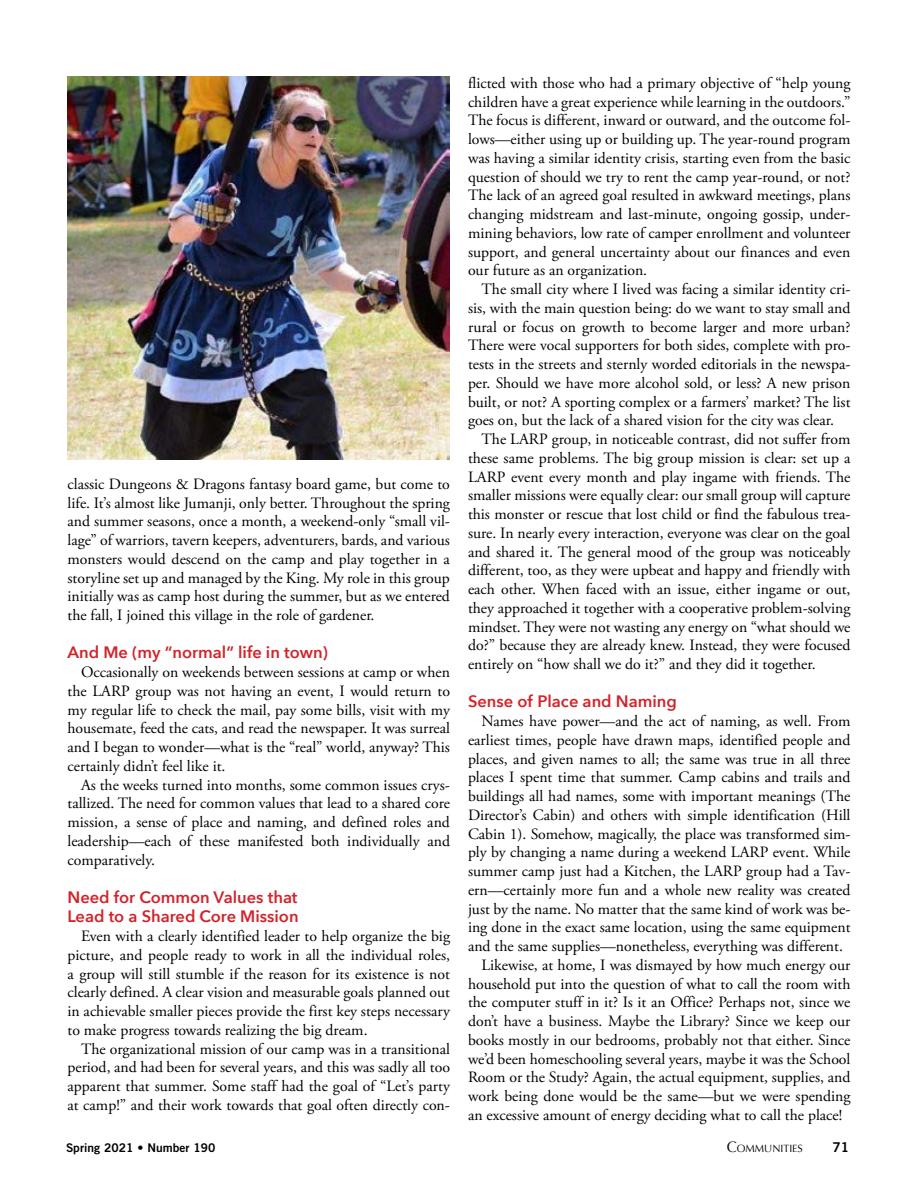
<style>
.page{position:relative;width:918px;height:1188px;background:#fff}
.page>*{position:absolute;margin:0;border:0;box-sizing:border-box;transform-origin:0 0}
.t1{font:600 16.5px/19.5px "Avenir Next";color:#d2232a}
.t2{font:15.75px/18.8px "Adobe Garamond Pro";color:#000;text-align:justify}
.t3{font:13.5px "Trade Gothic Bold Two";color:#000}
.t4{font:12px "Trade Gothic Bold Two";color:#000}
.t5{font:10.5px "Optima";color:#000}
.s1{font-size:15px}
</style>
<div class="page">
<img style="left:68px;top:76px;width:382px;height:384px">
<p class="t2" style="left:68px;top:475px;width:384px">classic Dungeons &amp; Dragons fantasy board game, but come to life. It’s almost like Jumanji, only better. Throughout the spring and summer seasons, once a month, a weekend-only “small vil&shy;lage” of warriors, tavern keepers, adventurers, bards, and various monsters would descend on the camp and play together in a storyline set up and managed by the King. My role in this group initially was as camp host during the summer, but as we entered the fall, I joined this village in the role of gardener.</p>
<p class="t1" style="left:68px;top:642px;width:262px">And Me (my “normal” life in town)</p>
<p class="t2" style="left:68px;top:663px;width:384px;text-indent:14px">Occasionally on weekends between sessions at camp or when the LARP group was not having an event, I would return to my regular life to check the mail, pay some bills, visit with my housemate, feed the cats, and read the newspaper. It was surreal and I began to wonder—what is the “real” world, anyway? This certainly didn’t feel like it.</p>
<p class="t2" style="left:68px;top:776px;width:384px;text-indent:14px">As the weeks turned into months, some common issues crys&shy;tallized. The need for common values that lead to a shared core mission, a sense of place and naming, and defined roles and leadership—each of these manifested both individually and comparatively.</p>
<p class="t1" style="left:68px;top:887px;width:233px">Need for Common Values that<br>Lead to a Shared Core Mission</p>
<p class="t2" style="left:68px;top:927px;width:384px;text-indent:14px">Even with a clearly identified leader to help organize the big picture, and people ready to work in all the individual roles, a group will still stumble if the reason for its existence is not clearly defined. A clear vision and measurable goals planned out in achievable smaller pieces provide the first key steps necessary to make progress towards realizing the big dream.</p>
<p class="t2" style="left:68px;top:1040px;width:384px;text-indent:14px">The organizational mission of our camp was in a transitional period, and had been for several years, and this was sadly all too apparent that summer. Some staff had the goal of “Let’s party at camp!” and their work towards that goal often directly con-</p>
<p class="t2" style="left:468px;top:74px;width:384px">flicted with those who had a primary objective of “help young children have a great experience while learning in the outdoors.” The focus is different, inward or outward, and the outcome fol&shy;lows—either using up or building up. The year-round program was having a similar identity crisis, starting even from the basic question of should we try to rent the camp year-round, or not?<br>The lack of an agreed goal resulted in awkward meetings, plans changing midstream and last-minute, ongoing gossip, under&shy;mining behaviors, low rate of camper enrollment and volunteer support, and general uncertainty about our finances and even our future as an organization.</p>
<p class="t2" style="left:468px;top:280px;width:384px;text-indent:14px">The small city where I lived was facing a similar identity cri&shy;sis, with the main question being: do we want to stay small and rural or focus on growth to become larger and more urban?<br>There were vocal supporters for both sides, complete with pro&shy;tests in the streets and sternly worded editorials in the newspa&shy;per. Should we have more alcohol sold, or less? A new prison built, or not? A sporting complex or a farmers’ market? The list goes on, but the lack of a shared vision for the city was clear.</p>
<p class="t2" style="left:468px;top:430px;width:384px;text-indent:14px">The LARP group, in noticeable contrast, did not suffer from these same problems. The big group mission is clear: set up a LARP event every month and play ingame with friends. The smaller missions were equally clear: our small group will capture this monster or rescue that lost child or find the fabulous trea&shy;sure. In nearly every interaction, everyone was clear on the goal and shared it. The general mood of the group was noticeably different, too, as they were upbeat and happy and friendly with each other. When faced with an issue, either ingame or out, they approached it together with a cooperative problem-solving mindset. They were not wasting any energy on “what should we do?” because they are already knew. Instead, they were focused entirely on “how shall we do it?” and they did it together.</p>
<p class="t1" style="left:468px;top:691px;width:210px">Sense of Place and Naming</p>
<p class="t2" style="left:468px;top:712px;width:384px;text-indent:14px">Names have power—and the act of naming, as well. From earliest times, people have drawn maps, identified people and places, and given names to all; the same was true in all three places I spent time that summer. Camp cabins and trails and buildings all had names, some with important meanings (The Director’s Cabin) and others with simple identification (Hill Cabin 1). Somehow, magically, the place was transformed sim&shy;ply by changing a name during a weekend LARP event. While summer camp just had a Kitchen, the LARP group had a Tav&shy;ern—certainly more fun and a whole new reality was created just by the name. No matter that the same kind of work was be&shy;ing done in the exact same location, using the same equipment and the same supplies—nonetheless, everything was different.</p>
<p class="t2" style="left:468px;top:956px;width:384px;text-indent:14px">Likewise, at home, I was dismayed by how much energy our household put into the question of what to call the room with the computer stuff in it? Is it an Office? Perhaps not, since we don’t have a business. Maybe the Library? Since we keep our books mostly in our bedrooms, probably not that either. Since we’d been homeschooling several years, maybe it was the School Room or the Study? Again, the actual equipment, supplies, and work being done would be the same—but we were spending an excessive amount of energy deciding what to call the place!</p>
<p class="t4" style="left:66px;top:1140px;width:151px">Spring 2021 • Number 190</p>
<p class="t5" style="left:727px;top:1142px;width:77px"><span class="s1">C</span>OMMUNITIES</p>
<p class="t3" style="left:833px;top:1139px;width:18px">71</p>
</div>
